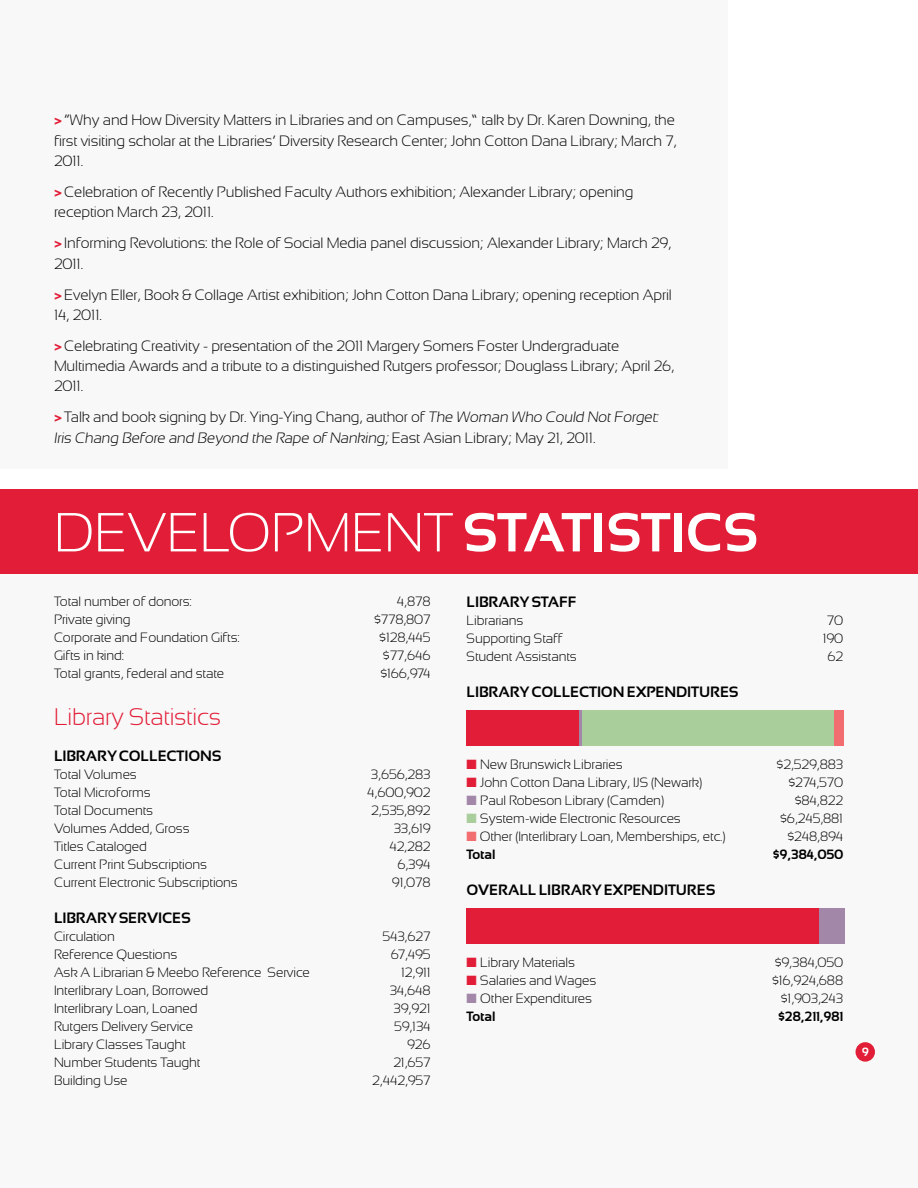
<style>
.page{position:relative;width:918px;height:1188px;background:#fff}
.page>*{position:absolute;margin:0;border:0;box-sizing:border-box;transform-origin:0 0}
.t1{font:700 54.9px "Sansation";color:#fff}
.t2{font:300 54.9px "Sansation";color:#fff}
.t3{font:300 24px "Sansation";letter-spacing:-.01em;color:#e21d37}
.t4{font:300 15px/20.2px "Sansation";letter-spacing:-.01em;color:#000}
.t5{font:700 15px "Sansation";letter-spacing:-.01em;color:#000}
.t6{font:300 13.5px "Sansation";letter-spacing:-.01em;color:#000}
.t7{font:700 13.5px "Sansation";letter-spacing:-.01em;color:#000}
.t8{font:700 12px "Sansation";color:#fff}
.s1{font-weight:700;color:#e21d37}
.s2{font-weight:300}
.s3{color:#e21d37}
.s4{color:#a287a8}
.s5{color:#aacd9c}
.s6{color:#f26d70}
</style>
<div class="page">
<div style="left:0;top:0;width:728px;height:469px;background:#f8f8f8"></div>
<div style="left:0;top:531px;width:918px;height:657px;background:#f8f8f8"></div>
<div style="left:568px;top:710px;width:11px;height:35px;background:#e21d37"></div>
<hr style="left:579px;top:710px;width:3px;height:35px;background:#a287a8">
<div style="left:582px;top:710px;width:252px;height:35px;background:#aacd9c"></div>
<div style="left:834px;top:710px;width:10px;height:35px;background:#f26d70"></div>
<div style="left:467px;top:710px;width:101px;height:35px;background:#e21d37"></div>
<div style="left:592px;top:908px;width:227px;height:36px;background:#e21d37"></div>
<div style="left:819px;top:908px;width:26px;height:36px;background:#a287a8"></div>
<div style="left:467px;top:908px;width:125px;height:36px;background:#e21d37"></div>
<div style="left:0;top:489px;width:918px;height:84px;background:#e21d37"></div>
<div style="left:856px;top:1043px;width:18px;height:18px;background:#e21d37;border-radius:50%"></div>
<div style="left:856px;top:1042px;width:19px;height:20px;border:2px solid #e21d37;border-radius:50%"></div>
<p class="t4" style="left:54px;top:110px;width:624px;text-align:justify"><span class="s1">&gt;</span> “Why and How Diversity Matters in Libraries and on Campuses,” talk by Dr. Karen Downing, the first visiting scholar at the Libraries’ Diversity Research Center; John Cotton Dana Library; March 7, 2011.</p>
<p class="t4" style="left:54px;top:182px;width:581px"><span class="s1">&gt;</span> Celebration of Recently Published Faculty Authors exhibition; Alexander Library; opening reception March 23, 2011.</p>
<p class="t4" style="left:54px;top:233px;width:619px"><span class="s1">&gt;</span> Informing Revolutions: the Role of Social Media panel discussion; Alexander Library; March 29,<br>2011.</p>
<p class="t4" style="left:54px;top:284px;width:619px"><span class="s1">&gt;</span> Evelyn Eller, Book &amp; Collage Artist exhibition; John Cotton Dana Library; opening reception April<br>14, 2011.</p>
<p class="t4" style="left:54px;top:336px;width:622px"><span class="s1">&gt;</span> Celebrating Creativity - presentation of the 2011 Margery Somers Foster Undergraduate<br>Multimedia Awards and a tribute to a distinguished Rutgers professor; Douglass Library; April 26,<br>2011.</p>
<p class="t4" style="left:54px;top:407px;width:609px"><span class="s1">&gt;</span> Talk and book signing by Dr. Ying-Ying Chang, author of The Woman Who Could Not Forget:<br>Iris Chang Before and Beyond the Rape of Nanking;E a s t As i a n L i b ra ry; M a y 2 1 , 2 0 1 1 .</p>
<h1 class="t2" style="left:54px;top:502px;width:149px">developme</h1>
<h1 class="t1" style="left:384px;top:502px;width:375px"><span class="s2">nt</span> STATISTICS</h1>
<p class="t6" style="left:54px;top:594px;width:140px">Total number of donors:</p>
<p class="t6" style="left:397px;top:594px;width:35px">4,878</p>
<p class="t6" style="left:54px;top:612px;width:78px">Private giving</p>
<p class="t6" style="left:374px;top:612px;width:58px">$778,807</p>
<p class="t6" style="left:54px;top:630px;width:188px">Corporate and Foundation Gifts:</p>
<p class="t6" style="left:379px;top:630px;width:53px">$128,445</p>
<p class="t6" style="left:54px;top:648px;width:72px">Gifts in kind:</p>
<p class="t6" style="left:383px;top:648px;width:49px">$77,646</p>
<p class="t6" style="left:54px;top:666px;width:172px">Total grants, federal and state</p>
<p class="t6" style="left:380px;top:666px;width:52px">$166,974</p>
<h2 class="t3" style="left:54px;top:704px;width:169px">Library Statistics</h2>
<p class="t5" style="left:54px;top:748px;width:169px">LIBRARY COLLECTIONS</p>
<p class="t6" style="left:54px;top:767px;width:84px">Total Volumes</p>
<p class="t6" style="left:371px;top:767px;width:61px">3,656,283</p>
<p class="t6" style="left:54px;top:785px;width:98px">Total Microforms</p>
<p class="t6" style="left:367px;top:785px;width:65px">4,600,902</p>
<p class="t6" style="left:54px;top:803px;width:101px">Total Documents</p>
<p class="t6" style="left:371px;top:803px;width:61px">2,535,892</p>
<p class="t6" style="left:54px;top:821px;width:137px">Volumes Added, Gross</p>
<p class="t6" style="left:394px;top:821px;width:38px">33,619</p>
<p class="t6" style="left:54px;top:839px;width:94px">Titles Cataloged</p>
<p class="t6" style="left:389px;top:839px;width:43px">42,282</p>
<p class="t6" style="left:54px;top:857px;width:155px">Current Print Subscriptions</p>
<p class="t6" style="left:397px;top:857px;width:35px">6,394</p>
<p class="t6" style="left:54px;top:875px;width:185px">Current Electronic Subscriptions</p>
<p class="t6" style="left:392px;top:875px;width:40px">91,078</p>
<p class="t5" style="left:54px;top:910px;width:138px">LIBRARY SERVICES</p>
<p class="t6" style="left:54px;top:929px;width:62px">Circulation</p>
<p class="t6" style="left:383px;top:929px;width:50px">543,627</p>
<p class="t6" style="left:54px;top:947px;width:125px">Reference Questions</p>
<p class="t6" style="left:391px;top:947px;width:41px">67,495</p>
<p class="t6" style="left:54px;top:965px;width:258px">Ask A Librarian &amp; Meebo Reference Service</p>
<p class="t6" style="left:401px;top:965px;width:31px">12,911</p>
<p class="t6" style="left:54px;top:983px;width:156px">Interlibrary Loan, Borrowed</p>
<p class="t6" style="left:390px;top:983px;width:42px">34,648</p>
<p class="t6" style="left:54px;top:1001px;width:145px">Interlibrary Loan, Loaned</p>
<p class="t6" style="left:394px;top:1001px;width:38px">39,921</p>
<p class="t6" style="left:54px;top:1019px;width:141px">Rutgers Delivery Service</p>
<p class="t6" style="left:394px;top:1019px;width:38px">59,134</p>
<p class="t6" style="left:54px;top:1037px;width:133px">Library Classes Taught</p>
<p class="t6" style="left:407px;top:1037px;width:25px">926</p>
<p class="t6" style="left:54px;top:1055px;width:148px">Number Students Taught</p>
<p class="t6" style="left:393px;top:1055px;width:39px">21,657</p>
<p class="t6" style="left:54px;top:1073px;width:75px">Building Use</p>
<p class="t6" style="left:372px;top:1073px;width:60px">2,442,957</p>
<p class="t5" style="left:467px;top:594px;width:112px">LIBRARY STAFF</p>
<p class="t6" style="left:467px;top:613px;width:58px">Librarians</p>
<p class="t6" style="left:827px;top:613px;width:18px">70</p>
<p class="t6" style="left:467px;top:631px;width:98px">Supporting Staff</p>
<p class="t6" style="left:823px;top:631px;width:22px">190</p>
<p class="t6" style="left:467px;top:649px;width:112px">Student Assistants</p>
<p class="t6" style="left:827px;top:649px;width:17px">62</p>
<p class="t5" style="left:467px;top:684px;width:273px">LIBRARY COLLECTION EXPENDITURES</p>
<p class="t6" style="left:467px;top:757px;width:158px"><span class="s3">■</span> New Brunswick Libraries</p>
<p class="t6" style="left:777px;top:757px;width:68px">$2,529,883</p>
<p class="t6" style="left:467px;top:775px;width:237px"><span class="s3">■</span> John Cotton Dana Library, IJS (Newark)</p>
<p class="t6" style="left:788px;top:775px;width:56px">$274,570</p>
<p class="t6" style="left:467px;top:793px;width:199px"><span class="s4">■</span> Paul Robeson Library (Camden)</p>
<p class="t6" style="left:795px;top:793px;width:50px">$84,822</p>
<p class="t6" style="left:467px;top:811px;width:216px"><span class="s5">■</span> System-wide Electronic Resources</p>
<p class="t6" style="left:780px;top:811px;width:65px">$6,245,881</p>
<p class="t6" style="left:467px;top:829px;width:260px"><span class="s6">■</span> Other (Interlibrary Loan, Memberships, etc.)</p>
<p class="t6" style="left:787px;top:829px;width:57px">$248,894</p>
<p class="t7" style="left:467px;top:847px;width:30px">TOTAL</p>
<p class="t7" style="left:773px;top:847px;width:72px">$9,384,050</p>
<p class="t5" style="left:467px;top:882px;width:250px">OVERALL LIBRARY EXPEND ITURES</p>
<p class="t6" style="left:467px;top:955px;width:110px"><span class="s3">■</span> Library Materials</p>
<p class="t6" style="left:775px;top:955px;width:70px">$9,384,050</p>
<p class="t6" style="left:467px;top:973px;width:131px"><span class="s3">■</span> Salaries and Wages</p>
<p class="t6" style="left:772px;top:973px;width:73px">$16,924,688</p>
<p class="t6" style="left:467px;top:991px;width:127px"><span class="s4">■</span> Other Expenditures</p>
<p class="t6" style="left:781px;top:991px;width:64px">$1,903,243</p>
<p class="t7" style="left:467px;top:1009px;width:30px">TOTAL</p>
<p class="t7" style="left:778px;top:1009px;width:66px">$28,211,981</p>
<p class="t8" style="left:862px;top:1045px;width:8px">9</p>
</div>
